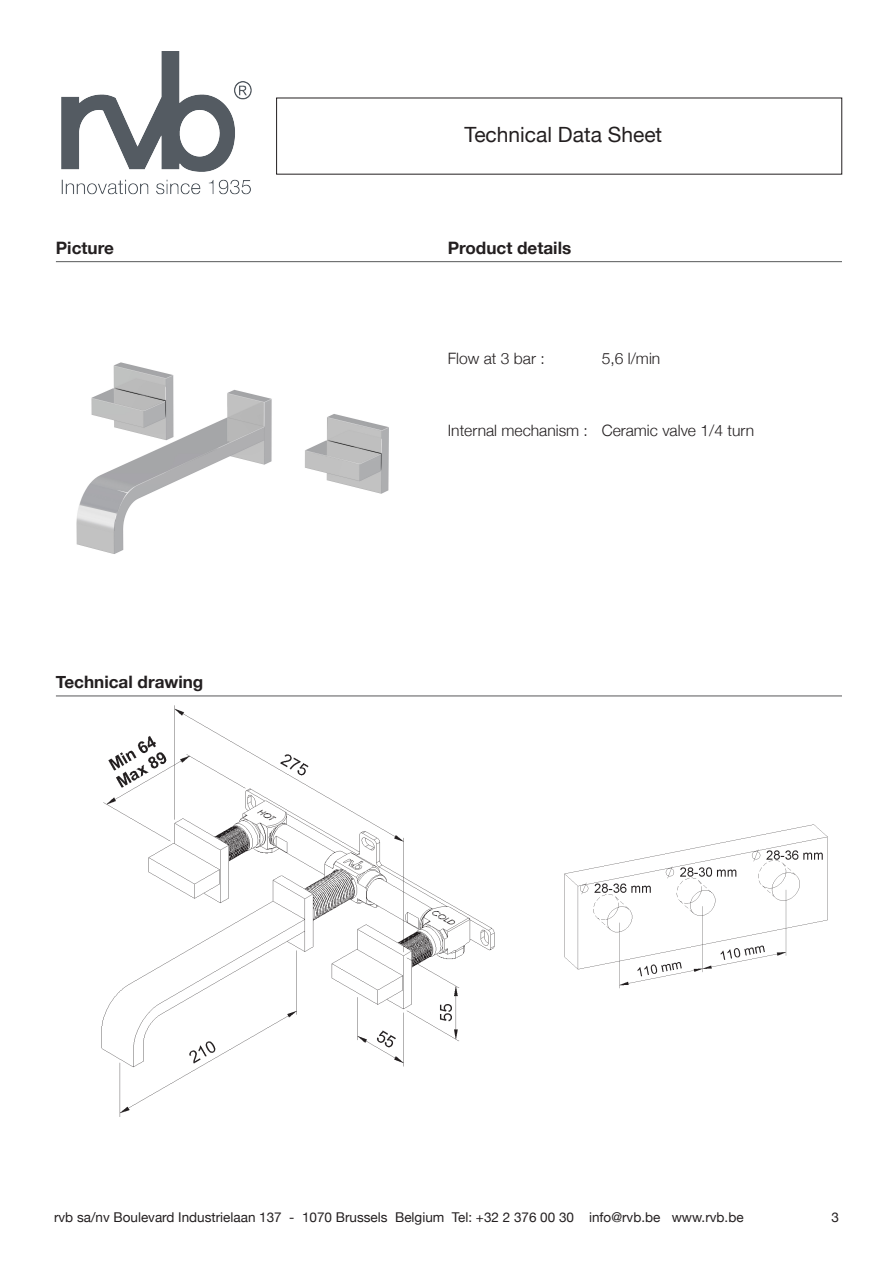
<style>
.page{position:relative;width:893px;height:1263px;background:#fff}
.page>*{position:absolute;margin:0;border:0;box-sizing:border-box;transform-origin:0 0}
.t1{font:21px "Helvetica Neue";color:#231f20}
.t2{font:700 17.1px "Helvetica Neue";color:#231f20}
.t3{font:300 15.6px "Helvetica Neue";color:#231f20}
.t4{font:13.5px "Helvetica Neue";color:#231f20}
</style>
<div class="page">
<img style="left:61px;top:51px;width:216px;height:144px">
<hr style="left:56px;top:696px;width:786px;height:1px;background:#57585a">
<hr style="left:56px;top:261px;width:786px;height:1px;background:#57585a">
<img style="left:76px;top:362px;width:313px;height:192px">
<img style="left:56px;top:696px;width:485px;height:421px">
<img style="left:470px;top:746px;width:358px;height:322px">
<div style="left:54px;top:1053px;width:23px;height:77px;background:#fff"></div>
<p class="t2" style="left:56px;top:237px;width:59px">Picture</p>
<p class="t2" style="left:56px;top:672px;width:149px">Technical drawing</p>
<p class="t1" style="left:465px;top:122px;width:199px">Technical Data Sheet</p>
<p class="t2" style="left:448px;top:237px;width:125px">Product details</p>
<p class="t3" style="left:448px;top:349px;width:98px">Flow at 3 bar :</p>
<p class="t3" style="left:602px;top:349px;width:60px">5,6 l/min</p>
<p class="t3" style="left:448px;top:421px;width:308px">Internal mechanism : Ceramic valve 1/4 turn</p>
<p class="t4" style="left:54px;top:1209px;width:691px">rvb sa/nv Boulevard Industrielaan 137 - 1070 Brussels Belgium Tel: +32 2 376 00 30 info@rvb.be www.rvb.be</p>
<p class="t4" style="left:831px;top:1209px;width:9px">3</p>
</div>
